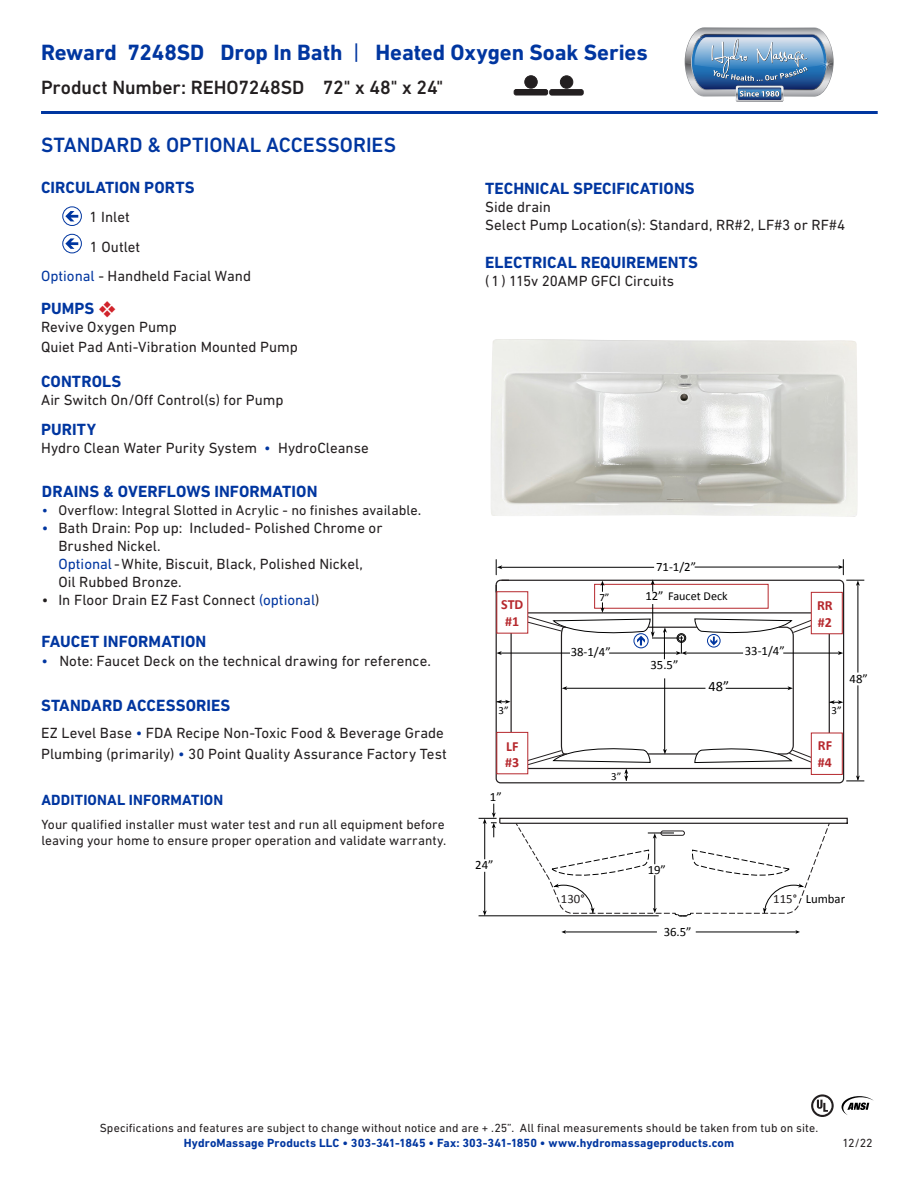
<style>
.page{position:relative;width:918px;height:1188px;background:#fff}
.page>*{position:absolute;margin:0;border:0;box-sizing:border-box;transform-origin:0 0}
.t1{font:700 22.5px "DIN Next LT Pro";letter-spacing:-.005em;color:#0036a0}
.t2{font:500 21px "DIN Next LT Pro";color:#0036a0}
.t3{font:500 19.5px "DIN Next LT Pro";letter-spacing:-.005em;color:#231f20}
.t4{font:700 16.5px "DIN Next LT Pro";letter-spacing:.005em;color:#0036a0}
.t5{font:15px/18px "DIN Next LT Pro";color:#231f20}
.t6{font:700 15px "DIN Next LT Pro";letter-spacing:.01em;color:#0036a0}
.t7{font:14.4px "Calibri";color:#000}
.t8{font:14.25px "DIN Next LT Pro";letter-spacing:.005em;color:#231f20}
.t9{font:700 13.95px/16.8px "Calibri";color:#b6282d}
.t10{font:13.5px/16.5px "DIN Next LT Pro";letter-spacing:.005em;color:#231f20}
.t11{font:12.75px "Calibri";color:#000}
.t12{font:12.75px "Calibri";color:#231f20}
.t13{font:12.15px "Calibri";color:#000}
.t14{font:12px "DIN Next LT Pro";letter-spacing:.01em;color:#231f20}
.t15{font:700 12px "DIN Next LT Pro";letter-spacing:.015em;color:#0036a0}
.t16{font:10.95px "Calibri";color:#000}
.s1{font-weight:400}
.s2{color:#0036a0}
.s3{color:#d1232a}
.s4{font-size:15px}
.s5{font-size:12.75px}
.s6{color:#231f20}
</style>
<div class="page">
<svg style="left:685px;top:27px;width:149px;height:75px;background:#85a1bf"></svg>
<hr style="left:565px;top:932px;width:92px;height:1px;background:#000">
<svg style="left:561px;top:930px;width:5px;height:4px"></svg>
<hr style="left:696px;top:932px;width:101px;height:1px;background:#000">
<svg style="left:795px;top:930px;width:5px;height:4px"></svg>
<svg style="left:479px;top:804px;width:369px;height:113px"></svg>
<div style="left:661px;top:831px;width:24px;height:5px;border:1px solid #231f20;border-radius:2px"></div>
<hr style="left:858px;top:583px;width:1px;height:90px;background:#000">
<hr style="left:858px;top:685px;width:1px;height:95px;background:#000">
<svg style="left:846px;top:775px;width:18px;height:7px"></svg>
<svg style="left:495px;top:579px;width:350px;height:205px"></svg>
<hr style="left:695px;top:567px;width:146px;height:1px;background:#000">
<hr style="left:501px;top:567px;width:153px;height:1px;background:#000">
<svg style="left:838px;top:560px;width:26px;height:26px"></svg>
<svg style="left:495px;top:560px;width:15px;height:34px"></svg>
<hr style="left:652px;top:638px;width:31px;height:1px;background:#000">
<hr style="left:685px;top:653px;width:58px;height:1px;background:#000">
<hr style="left:609px;top:653px;width:69px;height:1px;background:#000">
<svg style="left:676px;top:636px;width:11px;height:19px"></svg>
<hr style="left:565px;top:688px;width:140px;height:1px;background:#000">
<svg style="left:694px;top:615px;width:149px;height:153px"></svg>
<div style="left:497px;top:592px;width:31px;height:41px;background:#fff"></div>
<div style="left:497px;top:591px;width:31px;height:42px;border:1px solid #b6282d"></div>
<div style="left:811px;top:592px;width:31px;height:42px;background:#fff"></div>
<div style="left:811px;top:592px;width:32px;height:42px;border:1px solid #b6282d"></div>
<div style="left:811px;top:733px;width:31px;height:41px;background:#fff"></div>
<div style="left:811px;top:733px;width:32px;height:42px;border:1px solid #b6282d"></div>
<svg style="left:663px;top:627px;width:4px;height:32px"></svg>
<hr style="left:664px;top:678px;width:1px;height:73px;background:#000">
<svg style="left:663px;top:749px;width:4px;height:5px"></svg>
<div style="left:594px;top:584px;width:174px;height:25px;border:1px solid #b6282d"></div>
<svg style="left:651px;top:580px;width:4px;height:12px"></svg>
<svg style="left:600px;top:580px;width:4px;height:12px"></svg>
<svg style="left:496px;top:602px;width:159px;height:179px"></svg>
<hr style="left:41px;top:111px;width:837px;height:3px;background:#0036a0">
<div style="left:525px;top:76px;width:12px;height:12px;background:#231f20;border-radius:50%"></div>
<div style="left:525px;top:76px;width:12px;height:12px;border:1px solid #231f20;border-radius:50%"></div>
<div style="left:514px;top:90px;width:34px;height:5px;background:#231f20;border-radius:2px"></div>
<div style="left:514px;top:89px;width:34px;height:6px;border:1px solid #231f20;border-radius:2px"></div>
<div style="left:560px;top:76px;width:13px;height:12px;background:#231f20;border-radius:50%"></div>
<div style="left:560px;top:76px;width:13px;height:12px;border:1px solid #231f20;border-radius:50%"></div>
<div style="left:550px;top:90px;width:33px;height:5px;background:#231f20;border-radius:2px"></div>
<div style="left:550px;top:89px;width:33px;height:6px;border:1px solid #231f20;border-radius:2px"></div>
<svg style="left:65px;top:211px;width:13px;height:10px"></svg>
<div style="left:62px;top:206px;width:20px;height:20px;border:1px solid #0036a0;border-radius:50%"></div>
<svg style="left:65px;top:238px;width:13px;height:11px"></svg>
<div style="left:62px;top:234px;width:20px;height:19px;border:1px solid #0036a0;border-radius:50%"></div>
<img style="left:491px;top:339px;width:367px;height:178px">
<svg style="left:842px;top:1096px;width:32px;height:19px"></svg>
<svg style="left:811px;top:1094px;width:23px;height:23px"></svg>
<svg style="left:813px;top:1097px;width:19px;height:18px"></svg>
<svg style="left:817px;top:1100px;width:11px;height:12px"></svg>
<h1 class="t1" style="left:41px;top:39px;width:608px">Reward 7248SD Drop In Bath <span class="s1">|</span> Heated Oxygen Soak Series</h1>
<h3 class="t3" style="left:41px;top:76px;width:404px">Product Number: REHO7248SD 72" x 48" x 24"</h3>
<h2 class="t2" style="left:41px;top:133px;width:357px">STANDARD &amp; OPTIONAL ACCESSORIES</h2>
<p class="t4" style="left:41px;top:178px;width:155px">CIRCULATION PORTS</p>
<p class="t5" style="left:90px;top:208px;width:42px">1 Inlet</p>
<p class="t5" style="left:90px;top:238px;width:52px">1 Outlet</p>
<p class="t5" style="left:41px;top:267px;width:212px"><span class="s2">Optional</span> - Handheld Facial Wand</p>
<p class="t4" style="left:41px;top:299px;width:76px">PUMPS <span class="s3">❖</span></p>
<p class="t5" style="left:41px;top:317px;width:258px;line-height:19.8px">Revive Oxygen Pump<br>Quiet Pad Anti-Vibration Mounted Pump</p>
<p class="t4" style="left:41px;top:372px;width:82px">CONTROLS</p>
<p class="t5" style="left:41px;top:391px;width:244px">Air Switch On/Off Control(s) for Pump</p>
<p class="t4" style="left:41px;top:420px;width:57px">PURITY</p>
<p class="t5" style="left:41px;top:439px;width:329px">Hydro Clean Water Purity System <span class="s2">•</span> HydroCleanse</p>
<p class="t4" style="left:42px;top:482px;width:277px">DRAINS &amp; OVERFLOWS INFORMATION</p>
<p class="t8" style="left:42px;top:502px;width:381px"><span class="s2">•</span> Overflow: Integral Slotted in Acrylic - no finishes available<span class="s4">.</span></p>
<p class="t5" style="left:58px;top:519px;width:326px;text-indent:-17px"><span class="s2">•</span> Bath Drain: Pop up: Included- Polished Chrome or Brushed Nickel.<br><span class="s2">Optional</span>-White, Biscuit, Black, Polished Nickel, Oil Rubbed Bronze.</p>
<p class="t5" style="left:42px;top:591px;width:279px">• In Floor Drain EZ Fast Connect <span class="s2">(optional</span>)</p>
<p class="t4" style="left:41px;top:631px;width:166px">FAUCET INFORMATION</p>
<p class="t5" style="left:41px;top:652px;width:391px"><span class="s2">•</span> Note: Faucet Deck on the technical drawing for reference.</p>
<p class="t4" style="left:41px;top:696px;width:191px">STANDARD ACCESSORIES</p>
<p class="t5" style="left:41px;top:722px;width:407px;line-height:21px">EZ Level Base <span class="s2">•</span> FDA Recipe Non-Toxic Food &amp; Beverage Grade<br>Plumbing (primarily) <span class="s2">•</span> 30 Point Quality Assurance Factory Test</p>
<p class="t6" style="left:41px;top:792px;width:183px">ADDITIONAL INFORMATION</p>
<p class="t10" style="left:41px;top:816px;width:406px">Your qualified installer must water test and run all equipment before leaving your home to ensure proper operation and validate warranty.</p>
<p class="t4" style="left:485px;top:179px;width:211px">TECHNICAL SPECIFICATIONS</p>
<p class="t5" style="left:485px;top:198px;width:362px">Side drain<br>Select Pump Location(s): Standard, RR#2, LF#3 or RF#4</p>
<p class="t4" style="left:485px;top:253px;width:214px">ELECTRICAL REQUIREMENTS</p>
<p class="t5" style="left:485px;top:272px;width:191px">(1) 115v 20AMP GFCI Circuits</p>
<p class="t11" style="left:656px;top:558px;width:41px">71-1/2”</p>
<p class="t16" style="left:599px;top:589px;width:12px">7”</p>
<p class="t13" style="left:645px;top:588px;width:84px"><span class="s5">12”</span> Faucet Deck</p>
<p class="t9" style="left:501px;top:596px;width:24px">STD #1</p>
<p class="t9" style="left:817px;top:596px;width:17px">RR #2</p>
<p class="t11" style="left:571px;top:643px;width:41px">38-1/4”</p>
<p class="t11" style="left:745px;top:642px;width:41px">33-1/4”</p>
<p class="t7" style="left:709px;top:677px;width:22px">48”</p>
<p class="t11" style="left:650px;top:656px;width:29px">35.5”</p>
<p class="t16" style="left:499px;top:703px;width:12px">3”</p>
<p class="t16" style="left:832px;top:703px;width:12px">3”</p>
<p class="t11" style="left:850px;top:670px;width:20px">48”</p>
<p class="t9" style="left:505px;top:737px;width:16px">LF #3</p>
<p class="t11" style="left:490px;top:788px;width:13px">1”</p>
<p class="t16" style="left:611px;top:769px;width:12px">3”</p>
<p class="t9" style="left:818px;top:737px;width:16px">RF #4</p>
<p class="t11" style="left:475px;top:856px;width:20px">24”</p>
<p class="t11" style="left:648px;top:860px;width:20px">19”</p>
<p class="t12" style="left:561px;top:890px;width:25px">130°</p>
<p class="t11" style="left:773px;top:890px;width:73px"><span class="s6">115°</span> Lumbar</p>
<p class="t11" style="left:664px;top:922px;width:29px">36.5”</p>
<p class="t14" style="left:100px;top:1121px;width:720px">Specifications and features are subject to change without notice and are + .25”. All final measurements should be taken from tub on site.</p>
<p class="t15" style="left:184px;top:1135px;width:552px">HydroMassage Products LLC • 303-341-1845 • Fax: 303-341-1850 • www.hydromassageproducts.com</p>
<p class="t14" style="left:842px;top:1136px;width:32px">12/22</p>
</div>
